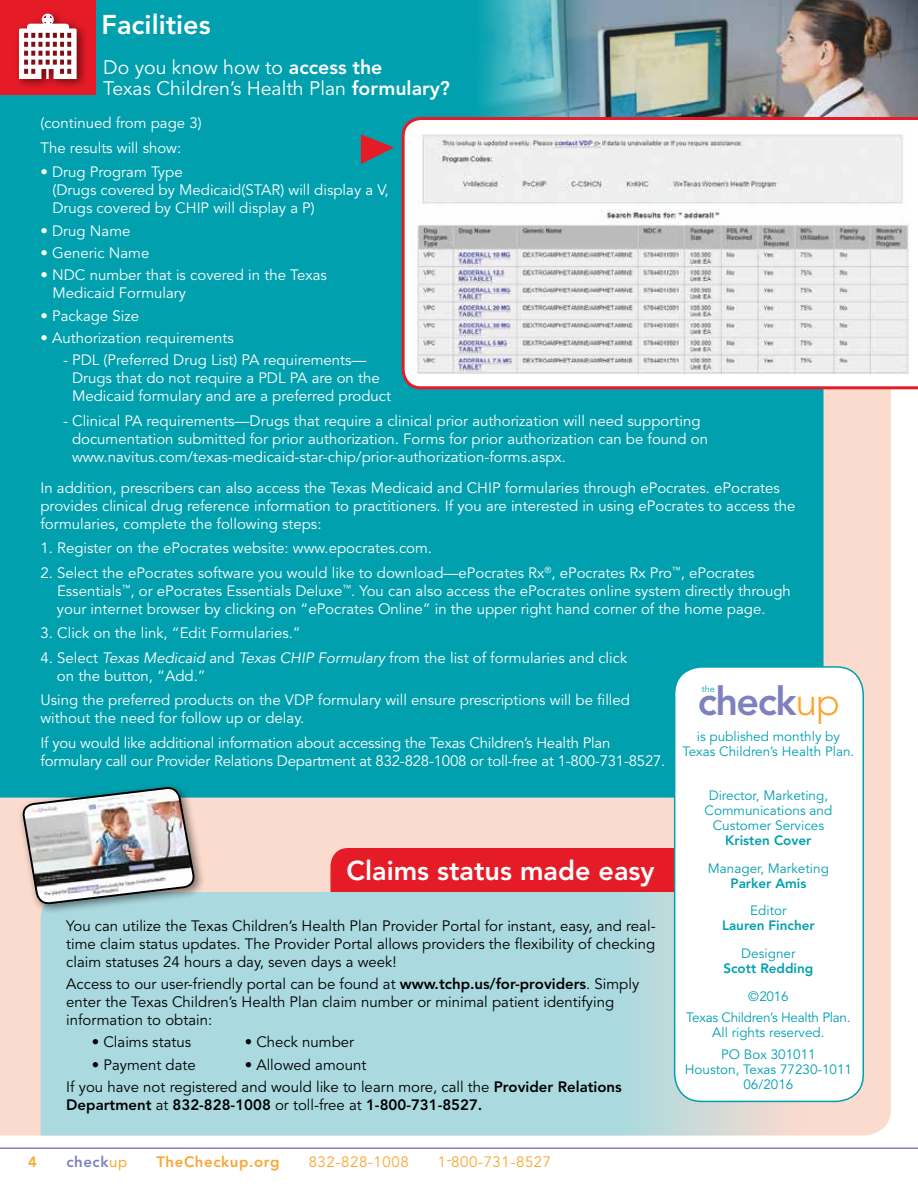
<style>
.page{position:relative;width:918px;height:1188px;background:#fff}
.page>*{position:absolute;margin:0;border:0;box-sizing:border-box;transform-origin:0 0}
.t1{font:800 39.45px "Avenir";letter-spacing:-.035em;color:#7e81be}
.t2{font:800 27px "Avenir";color:#fff}
.t3{font:19.5px/21px "Avenir";color:#fff}
.t4{font:15px/18px "Avenir";color:#fff}
.t5{font:15px/18px "Avenir";color:#000}
.t6{font:800 15px "Avenir";color:#000}
.t7{font:15px "Avenir";letter-spacing:.04em;color:#faa634}
.t8{font:800 15px "Avenir";letter-spacing:.04em;color:#faa634}
.t9{font:800 15px "Avenir";letter-spacing:.04em;color:#7e81be}
.t10{font:13.5px/15px "Avenir";color:#00a0af;text-align:center}
.t11{font:800 13.5px "Avenir";color:#00a0af}
.t12{font:13.5px/21px "Avenir";letter-spacing:-.02em;color:#00a0af;text-align:center}
.t13{font:9px "Avenir";color:#00a0af}
.s1{font-weight:800}
.s2{font-style:italic}
.s3{font-weight:300;color:#faa634}
.s4{font-weight:400}
.s5{font-weight:400;color:#faa634}
</style>
<div class="page">
<div style="left:0;top:391px;width:891px;height:745px;background:#fbdbce"></div>
<div style="left:0;top:0;width:824px;height:798px;background:#00a0af"></div>
<img style="left:474px;top:0;width:444px;height:116px">
<div style="left:330px;top:848px;width:344px;height:44px;background:#e51b27"></div>
<hr style="left:0;top:1148px;width:918px;height:1px;background:#7e81be">
<div style="left:0;top:0;width:96px;height:94px;background:#e51b27"></div>
<svg style="left:40px;top:892px;width:768px;height:244px;background:#acdadf"></svg>
<div style="left:675px;top:667px;width:188px;height:434px;background:#fff;border-radius:27px"></div>
<div style="left:674px;top:666px;width:190px;height:436px;border:2px solid #00a0af;border-radius:27px"></div>
<div style="left:14px;top:9px;width:74px;height:80px;background:#000;opacity:.6"></div>
<svg style="left:19px;top:16px;width:58px;height:62px;background:#e0afb2"></svg>
<div style="left:42px;top:14px;width:12px;height:12px;border:1px solid #fff;border-radius:50%"></div>
<svg style="left:400px;top:116px;width:518px;height:275px"></svg>
<svg style="left:361px;top:134px;width:33px;height:30px"></svg>
<div style="left:18px;top:782px;width:187px;height:133px;background:#000;opacity:.5"></div>
<img style="left:22px;top:776px;width:173px;height:140px">
<h2 class="t2" style="left:102px;top:9px;width:111px">Facilities</h2>
<h3 class="t3" style="left:103px;top:57px;width:348px">Do you know how to <span class="s1">access the<br></span>Texas Children’s Health Plan <span class="s1">formulary?</span></h3>
<p class="t4" style="left:40px;top:111px;width:163px;line-height:24.5px">(continued from page 3)<br>The results will show:</p>
<p class="t4" style="left:52px;top:164px;width:338px;text-indent:-12px">• Drug Program Type<br>(Drugs covered by Medicaid(STAR) will display a V,<br>Drugs covered by CHIP will display a P)</p>
<p class="t4" style="left:40px;top:222px;width:92px">• Drug Name</p>
<p class="t4" style="left:40px;top:244px;width:110px">• Generic Name</p>
<p class="t4" style="left:52px;top:267px;width:276px;text-indent:-12px">• NDC number that is covered in the Texas<br>Medicaid Formulary</p>
<p class="t4" style="left:40px;top:307px;width:100px">• Package Size</p>
<p class="t4" style="left:40px;top:329px;width:195px">• Authorization requirements</p>
<p class="t4" style="left:72px;top:352px;width:321px;text-indent:-9px">- PDL (Preferred Drug List) PA requirements—<br>Drugs that do not require a PDL PA are on the<br>Medicaid formulary and are a preferred product</p>
<p class="t4" style="left:72px;top:412px;width:638px;text-indent:-9px">- Clinical PA requirements—Drugs that require a clinical prior authorization will need supporting documentation submitted for prior authorization. Forms for prior authorization can be found on www.navitus.com/texas-medicaid-star-chip/prior-authorization-forms.aspx.</p>
<p class="t4" style="left:40px;top:479px;width:756px">In addition, prescribers can also access the Texas Medicaid and CHIP formularies through ePocrates. ePocrates provides clinical drug reference information to practitioners. If you are interested in using ePocrates to access the formularies, complete the following steps:</p>
<p class="t4" style="left:40px;top:540px;width:393px">1. Register on the ePocrates website: www.epocrates.com.</p>
<p class="t4" style="left:57px;top:564px;width:735px;text-indent:-16px">2. Select the ePocrates software you would like to download—ePocrates Rx<sup>®</sup>, ePocrates Rx Pro<sup>™</sup>, ePocrates<br>Essentials<sup>™</sup>, or ePocrates Essentials Deluxe<sup>™</sup>. You can also access the ePocrates online system directly through your internet browser by clicking on “ePocrates Online” in the upper right hand corner of the home page.</p>
<p class="t4" style="left:40px;top:625px;width:262px">3. Click on the link, “Edit Formularies.”</p>
<p class="t4" style="left:57px;top:649px;width:572px;text-indent:-16px">4. Select <span class="s2">Texas Medicaid</span> and <span class="s2">Texas CHIP Formulary</span> from the list of formularies and click on the button, “Add.”</p>
<p class="t4" style="left:40px;top:692px;width:591px">Using the preferred products on the VDP formulary will ensure prescriptions will be filled without the need for follow up or delay.</p>
<p class="t4" style="left:40px;top:734px;width:626px">If you would like additional information about accessing the Texas Children’s Health Plan formulary call our Provider Relations Department at 832-828-1008 or toll-free at 1-800-731-8527.</p>
<h1 class="t1" style="left:698px;top:678px;width:144px">check<span class="s3">up</span></h1>
<p class="t13" style="left:702px;top:684px;width:14px">the</p>
<p class="t10" style="left:683px;top:729px;width:173px">is published monthly by<br>Texas Children’s Health Plan.</p>
<p class="t10" style="left:705px;top:788px;width:129px">Director, Marketing,<br>Communications and<br>Customer Services</p>
<p class="t11" style="left:725px;top:832px;width:88px">Kristen Cover</p>
<p class="t10" style="left:708px;top:861px;width:123px">Manager, Marketing</p>
<p class="t11" style="left:730px;top:875px;width:77px">Parker Amis</p>
<p class="t10" style="left:750px;top:903px;width:38px">Editor</p>
<p class="t11" style="left:722px;top:918px;width:94px">Lauren Fincher</p>
<p class="t10" style="left:741px;top:946px;width:56px">Designer</p>
<p class="t11" style="left:723px;top:960px;width:92px">Scott Redding</p>
<p class="t12" style="left:686px;top:986px;width:166px">©2016<br>Texas Children’s Health Plan.</p>
<p class="t10" style="left:712px;top:1022px;width:114px;line-height:21.8px">All rights reserved.<br>PO Box 301011</p>
<p class="t10" style="left:685px;top:1062px;width:169px">Houston, Texas 77230-1011<br>06/2016</p>
<h2 class="t2" style="left:347px;top:854px;width:309px">Claims status made easy</h2>
<p class="t5" style="left:66px;top:917px;width:591px;text-align:justify">You can utilize the Texas Children’s Health Plan Provider Portal for instant, easy, and real&shy;time claim status updates. The Provider Portal allows providers the flexibility of checking claim statuses 24 hours a day, seven days a week!</p>
<p class="t5" style="left:66px;top:975px;width:575px">Access to our user-friendly portal can be found at <span class="s1">www.tchp.us/for-providers</span>. Simply enter the Texas Children’s Health Plan claim number or minimal patient identifying information to obtain:</p>
<p class="t5" style="left:92px;top:1034px;width:101px">• Claims status</p>
<p class="t5" style="left:245px;top:1034px;width:111px">• Check number</p>
<p class="t5" style="left:92px;top:1056px;width:106px">• Payment date</p>
<p class="t5" style="left:66px;top:1054px;width:557px;line-height:22.4px;text-indent:178px">• Allowed amount<br>If you have not registered and would like to learn more, call the <span class="s1">Provider Relations</span></p>
<p class="t6" style="left:66px;top:1096px;width:418px">Department <span class="s4">at</span> 832-828-1008 <span class="s4">or toll-free at</span> 1-800-731-8527.</p>
<p class="t8" style="left:28px;top:1153px;width:10px">4</p>
<p class="t9" style="left:66px;top:1153px;width:62px">check<span class="s5">up</span></p>
<p class="t8" style="left:156px;top:1153px;width:125px">TheCheckup.org</p>
<p class="t7" style="left:309px;top:1153px;width:101px">832-828-1008</p>
<p class="t7" style="left:438px;top:1153px;width:115px">1-800-731-8527</p>
</div>
